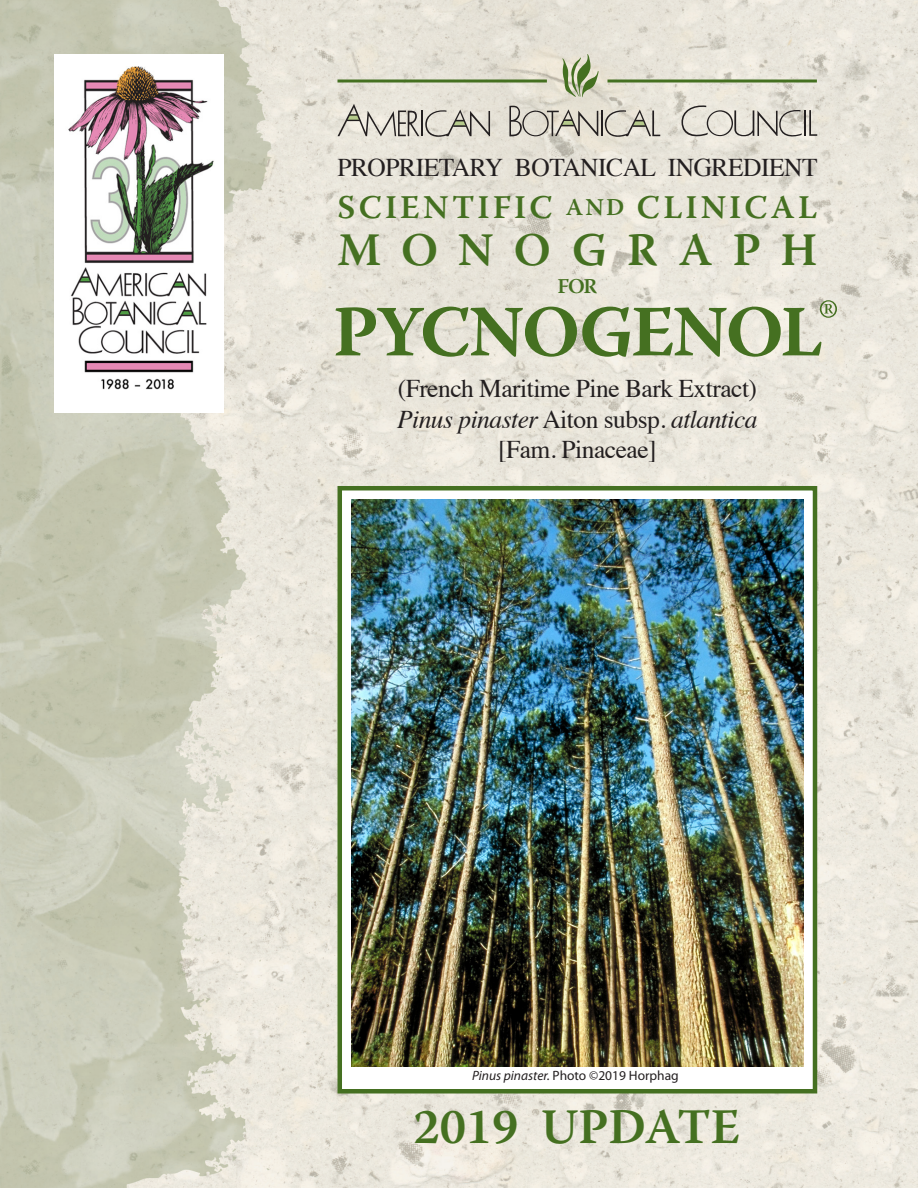
<style>
.page{position:relative;width:918px;height:1188px;background:#fff}
.page>*{position:absolute;margin:0;border:0;box-sizing:border-box;transform-origin:0 0}
.HG_References_body{font:700 72px "Warnock Pro";letter-spacing:-.03em;color:#457021}
.t1{font:600 49.5px "Warnock Pro";color:#457021}
.t2{font:600 46.5px "Warnock Pro";letter-spacing:.43em;color:#457021}
.t3{font:600 33px "Warnock Pro";letter-spacing:.095em;color:#457021}
.t4{font:25.5px "Times";letter-spacing:-.02em;color:#231f20}
.t5{font:italic 25.5px "Times";letter-spacing:-.02em;color:#231f20}
.t6{font:600 21px "Warnock Pro";color:#457021}
.Monograph_Sub_Sub_He{font:13.5px "Myriad Pro";color:#231f20}
.s1{font-size:24px}
.s2{font-style:normal}
.s3{font-style:italic}
</style>
<div class="page">
<img style="left:0;top:0;width:918px;height:1188px">
<svg style="left:562px;top:54px;width:36px;height:43px;background:#abb691"></svg>
<hr style="left:338px;top:80px;width:209px;height:2px;background:#457021">
<hr style="left:608px;top:80px;width:209px;height:2px;background:#457021">
<svg style="left:338px;top:104px;width:152px;height:35px;background:#c9c6bc"></svg>
<svg style="left:509px;top:105px;width:151px;height:34px;background:#c5c1b6"></svg>
<hr style="left:804px;top:110px;width:2px;height:26px;background:#231f20">
<svg style="left:809px;top:110px;width:8px;height:26px"></svg>
<svg style="left:681px;top:104px;width:121px;height:34px;background:#cecbc2"></svg>
<div style="left:338px;top:486px;width:479px;height:608px;background:#fff;border:4px solid #457021"></div>
<svg style="left:820px;top:300px;width:17px;height:18px"></svg>
<div style="left:54px;top:54px;width:170px;height:359px;background:#fff"></div>
<img style="left:68px;top:66px;width:146px;height:324px">
<img style="left:351px;top:500px;width:453px;height:566px">
<p class="t4" style="left:338px;top:144px;width:482px">PROPRIETARY BOTANICAL INGREDIENT</p>
<p class="t3" style="left:338px;top:187px;width:481px">SCIENTIFIC <span class="s1">AND</span> CLINICAL</p>
<p class="t2" style="left:338px;top:222px;width:481px">MONOGRAPH</p>
<p class="t6" style="left:557px;top:274px;width:41px">FOR</p>
<p class="HG_References_body" style="left:333px;top:288px;width:492px">PYCNOGENOL</p>
<p class="t4" style="left:398px;top:365px;width:361px">(French Maritime Pine Bark Extract)</p>
<p class="t5" style="left:397px;top:397px;width:362px">Pinus pinaster <span class="s2">Aiton subsp.</span> atlantica</p>
<p class="t4" style="left:498px;top:426px;width:160px">[Fam. Pinaceae]</p>
<p class="Monograph_Sub_Sub_He" style="left:472px;top:1068px;width:208px"><span class="s3">Pinus pinaster.</span> Photo ©2019 Horphag</p>
<p class="t1" style="left:413px;top:1097px;width:328px">2019 UPDATE</p>
</div>
